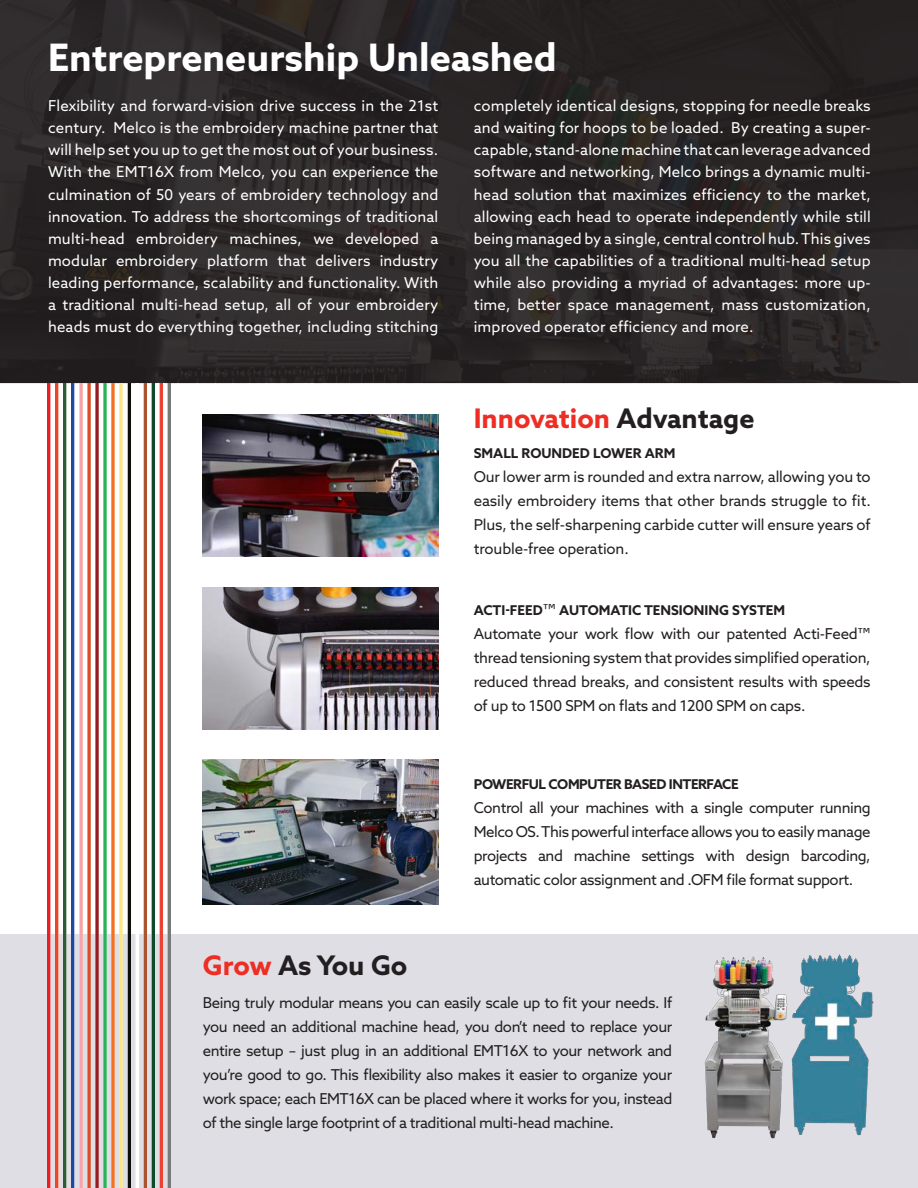
<style>
.page{position:relative;width:918px;height:1188px;background:#fff}
.page>*{position:absolute;margin:0;border:0;box-sizing:border-box;transform-origin:0 0}
.t1{font:700 37.8px "Azo Sans";color:#fff}
.t2{font:700 27px "Azo Sans";color:#ee2e25}
.t3{font:700 27px "Azo Sans";letter-spacing:-.005em;color:#231f20}
.t4{font:15px/22.2px "Azo Sans";letter-spacing:.01em;color:#fff;text-align:justify}
.t5{font:15px/24px "Azo Sans";letter-spacing:-.03em;color:#231f20;text-align:justify}
.t6{font:700 13.5px "Azo Sans";color:#231f20}
.t7{font:700 13.5px "Azo Sans";letter-spacing:-.03em;color:#231f20}
.s1{color:#231f20}
.s2{font-family:"Tahoma";font-weight:400;font-size:15px}
.s3{font-family:"Tahoma"}
.s4{color:#ee2e25}
</style>
<div class="page">
<img style="left:0;top:0;width:918px;height:383px">
<div style="left:0;top:934px;width:918px;height:254px;background:#dedee4"></div>
<img style="left:704px;top:956px;width:83px;height:183px">
<img style="left:787px;top:954px;width:87px;height:182px">
<img style="left:203px;top:414px;width:235px;height:143px">
<img style="left:203px;top:587px;width:235px;height:143px">
<img style="left:203px;top:760px;width:235px;height:144px">
<img style="left:47px;top:383px;width:123px;height:805px">
<p class="t1" style="left:48px;top:33px;width:510px">Entrepreneurship Unleashed</p>
<p class="t4" style="left:48px;top:94px;width:392px">Flexibility and forward-vision drive success in the 21st century. Melco is the embroidery machine partner that will help set you up to get the most out of your business.<br>With the EMT16X from Melco, you can experience the culmination of 50 years of embroidery technology and innovation. To address the shortcomings of traditional multi-head embroidery machines, we developed a modular embroidery platform that delivers industry leading performance, scalability and functionality. With a traditional multi-head setup, all of your embroidery heads must do everything together, including stitching</p>
<p class="t4" style="left:474px;top:94px;width:399px">completely identical designs, stopping for needle breaks and waiting for hoops to be loaded. By creating a super&shy;capable, stand-alone machine that can leverage advanced software and networking, Melco brings a dynamic multi&shy;head solution that maximizes efficiency to the market, allowing each head to operate independently while still being managed by a single, central control hub. This gives you all the capabilities of a traditional multi-head setup while also providing a myriad of advantages: more up&shy;time, better space management, mass customization, improved operator efficiency and more.</p>
<p class="t2" style="left:474px;top:400px;width:282px">Innovation <span class="s1">Advantage</span></p>
<p class="t6" style="left:474px;top:444px;width:203px">SMALL ROUNDED LOWER ARM</p>
<p class="t5" style="left:474px;top:465px;width:399px">Our lower arm is rounded and extra narrow, allowing you to easily embroidery items that other brands struggle to fit.<br>Plus, the self-sharpening carbide cutter will ensure years of trouble-free operation.</p>
<p class="t6" style="left:474px;top:602px;width:313px">ACTI-FEED<span class="s2">™</span> AUTOMATIC TENSIONING SYSTEM</p>
<p class="t5" style="left:474px;top:622px;width:398px">Automate your work flow with our patented Acti-Feed<span class="s3">™ </span>thread tensioning system that provides simplified operation, reduced thread breaks, and consistent results with speeds of up to 1500 SPM on flats and 1200 SPM on caps.</p>
<p class="t3" style="left:203px;top:947px;width:206px"><span class="s4">Grow</span> As You Go</p>
<p class="t7" style="left:474px;top:775px;width:266px">POWERFUL COMPUTER BASED INTERFACE</p>
<p class="t5" style="left:474px;top:796px;width:398px">Control all your machines with a single computer running Melco OS. This powerful interface allows you to easily manage projects and machine settings with design barcoding, automatic color assignment and .OFM file format support.</p>
<p class="t5" style="left:203px;top:991px;width:471px">Being truly modular means you can easily scale up to fit your needs. If you need an additional machine head, you don’t need to replace your entire setup – just plug in an additional EMT16X to your network and you’re good to go. This flexibility also makes it easier to organize your work space; each EMT16X can be placed where it works for you, instead of the single large footprint of a traditional multi-head machine.</p>
</div>
